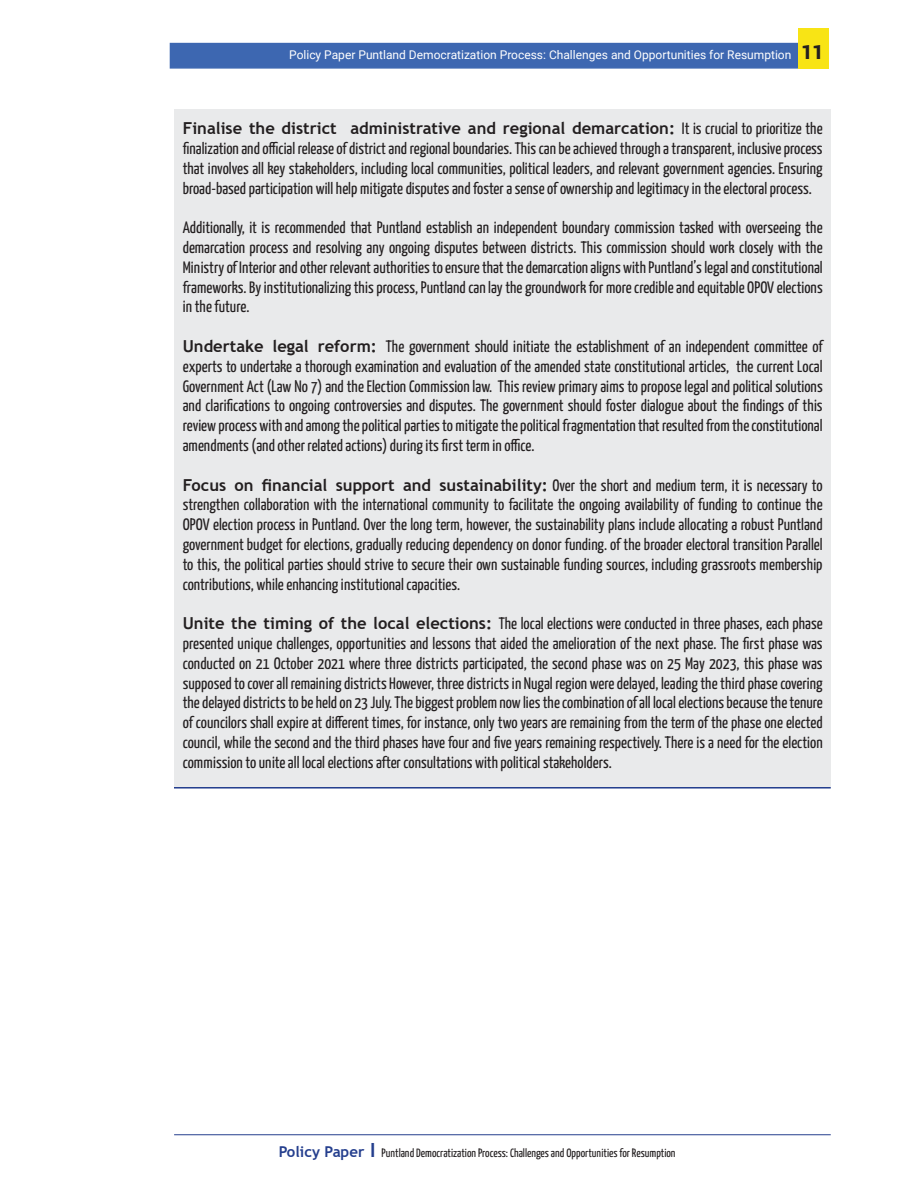
<style>
.page{position:relative;width:918px;height:1188px;background:#fff}
.page>*{position:absolute;margin:0;border:0;box-sizing:border-box;transform-origin:0 0}
.t1{font:900 19.5px "Roboto";color:#231f20}
.t2{font:16.5px/19.8px "Yanone Kaffeesatz";color:#231f20;text-align:justify}
.t3{font:12px "Yanone Kaffeesatz";color:#231f20}
.t4{font:12px "Roboto";color:#fff}
.s1{font-family:"Trebuchet MS";font-weight:700}
.s2{font-family:"Trebuchet MS";font-weight:700;font-size:15px;color:#253f8e}
.s3{font-family:"Trebuchet MS";font-weight:700;font-size:19.5px;color:#253f8e}
</style>
<div class="page">
<hr style="left:174px;top:786px;width:657px;height:3px;background:#253f8e">
<div style="left:174px;top:110px;width:657px;height:677px;background:#e9eaeb"></div>
<div style="left:170px;top:43px;width:658px;height:26px;background:#3d67b1;border:2px solid #3d67b1"></div>
<div style="left:798px;top:28px;width:31px;height:41px;background:#f8e415"></div>
<hr style="left:174px;top:1134px;width:657px;height:1px;background:#253f8e">
<p class="t4" style="left:289px;top:46px;width:504px">Policy Paper Puntland Democratization Process: Challenges and Opportunities for Resumption</p>
<p class="t1" style="left:801px;top:38px;width:24px">11</p>
<p class="t2" style="left:183px;top:118px;width:641px"><span class="s1">Finalise the district administrative and regional demarcation:</span> It is crucial to prioritize the finalization and official release of district and regional boundaries. This can be achieved through a transparent, inclusive process that involves all key stakeholders, including local communities, political leaders, and relevant government agencies. Ensuring broad-based participation will help mitigate disputes and foster a sense of ownership and legitimacy in the electoral process.</p>
<p class="t2" style="left:183px;top:217px;width:641px">Additionally, it is recommended that Puntland establish an independent boundary commission tasked with overseeing the demarcation process and resolving any ongoing disputes between districts. This commission should work closely with the Ministry of Interior and other relevant authorities to ensure that the demarcation aligns with Puntland’s legal and constitutional frameworks. By institutionalizing this process, Puntland can lay the groundwork for more credible and equitable OPOV elections in the future.</p>
<p class="t2" style="left:183px;top:335px;width:641px"><span class="s1">Undertake legal reform:</span> The government should initiate the establishment of an independent committee of experts to undertake a thorough examination and evaluation of the amended state constitutional articles, the current Local Government Act (Law No 7) and the Election Commission law. This review primary aims to propose legal and political solutions and clarifications to ongoing controversies and disputes. The government should foster dialogue about the findings of this review process with and among the political parties to mitigate the political fragmentation that resulted from the constitutional amendments (and other related actions) during its first term in office.</p>
<p class="t2" style="left:183px;top:474px;width:641px"><span class="s1">Focus on financial support and sustainability:</span> Over the short and medium term, it is necessary to strengthen collaboration with the international community to facilitate the ongoing availability of funding to continue the OPOV election process in Puntland. Over the long term, however, the sustainability plans include allocating a robust Puntland government budget for elections, gradually reducing dependency on donor funding. of the broader electoral transition Parallel to this, the political parties should strive to secure their own sustainable funding sources, including grassroots membership contributions, while enhancing institutional capacities.</p>
<p class="t2" style="left:183px;top:613px;width:642px"><span class="s1">Unite the timing of the local elections:</span> The local elections were conducted in three phases, each phase presented unique challenges, opportunities and lessons that aided the amelioration of the next phase. The first phase was conducted on 21 October 2021 where three districts participated, the second phase was on 25 May 2023, this phase was supposed to cover all remaining districts However, three districts in Nugal region were delayed, leading the third phase covering the delayed districts to be held on 23 July. The biggest problem now lies the combination of all local elections because the tenure of councilors shall expire at different times, for instance, only two years are remaining from the term of the phase one elected council, while the second and the third phases have four and five years remaining respectively. There is a need for the election commission to unite all local elections after consultations with political stakeholders.</p>
<p class="t3" style="left:279px;top:1144px;width:398px"><span class="s2">Policy Paper</span> <span class="s3">I</span> Puntland Democratization Process: Challenges and Opportunities for Resumption</p>
</div>
